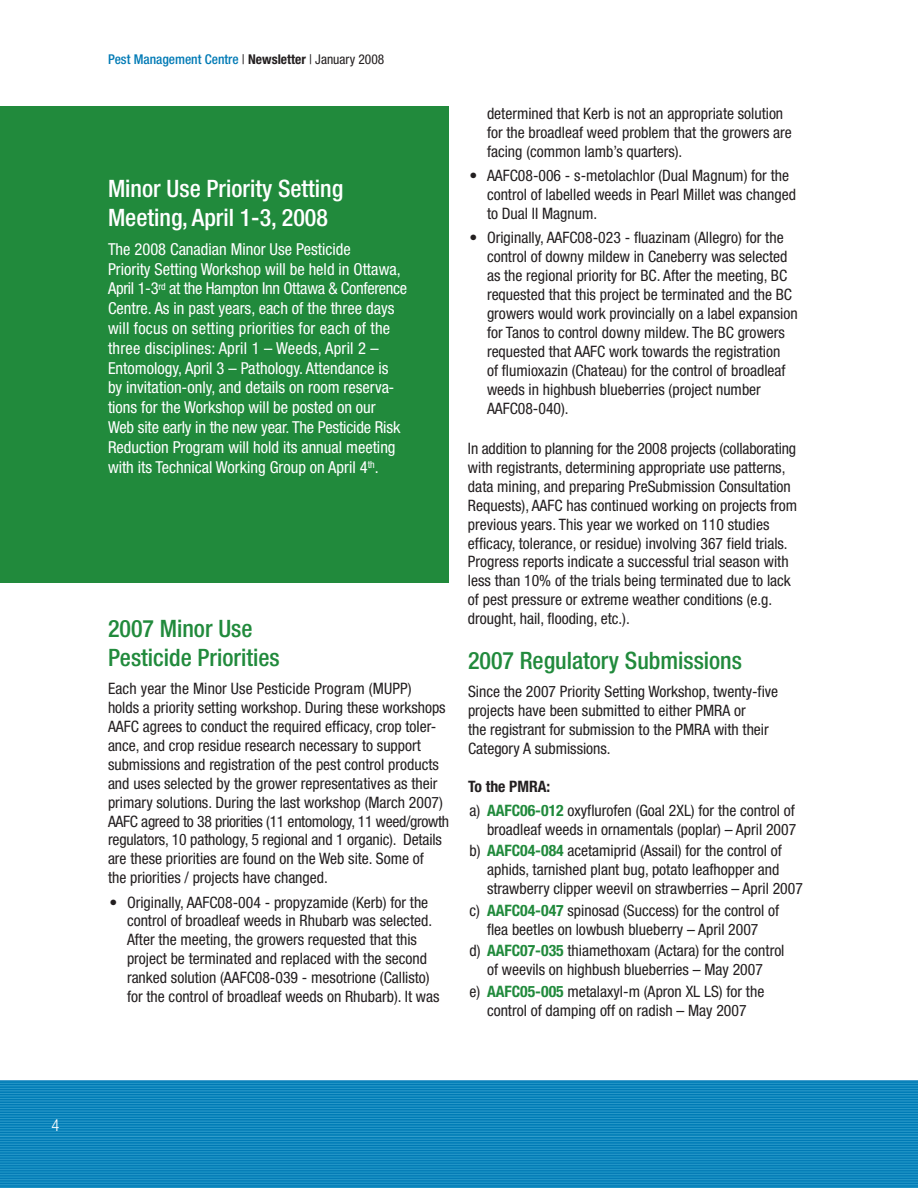
<style>
.page{position:relative;width:918px;height:1188px;background:#fff}
.page>*{position:absolute;margin:0;border:0;box-sizing:border-box;transform-origin:0 0}
.t1{font:500 condensed 24px/28.8px "Helvetica Neue";color:#218a3c}
.t2{font:500 condensed 24px/28.8px "Helvetica Neue";color:#fff}
.t3{font:condensed 16.5px/19.8px "Helvetica Neue";color:#fff}
.t4{font:300 condensed 16.5px "Helvetica Neue";color:#fff}
.t5{font:condensed 15.75px/18.9px "Helvetica Neue";color:#231f20}
.t6{font:500 condensed 13.5px "Helvetica Neue";color:#007ab5}
.s1{font-weight:400;color:#231f20}
.s2{font-weight:700;color:#231f20}
.s3{font-weight:700}
.s4{font-weight:700;color:#218a3c}
</style>
<div class="page">
<img style="left:0;top:1080px;width:918px;height:108px">
<div style="left:0;top:106px;width:449px;height:477px;background:#218a3c"></div>
<p class="t4" style="left:52px;top:1119px;width:9px">4</p>
<p class="t6" style="left:108px;top:54px;width:278px">Pest Management Centre <span class="s1">|</span> <span class="s2">Newsletter</span> <span class="s1">| January 2008</span></p>
<h1 class="t2" style="left:108px;top:176px;width:237px">Minor Use Priority Setting<br>Meeting, April 1-3, 2008</h1>
<p class="t3" style="left:108px;top:241px;width:301px">The 2008 Canadian Minor Use Pesticide<br>Priority Setting Workshop will be held in Ottawa, April 1-3<sup>rd</sup> at the Hampton Inn Ottawa &amp; Conference Centre. As in past years, each of the three days will focus on setting priorities for each of the three disciplines: April 1 – Weeds, April 2 – Entomology, April 3 – Pathology. Attendance is<br>by invitation-only, and details on room reserva&shy;tions for the Workshop will be posted on our<br>Web site early in the new year. The Pesticide Risk Reduction Program will hold its annual meeting with its Technical Working Group on April 4<sup>th</sup>.</p>
<h1 class="t1" style="left:108px;top:616px;width:173px">2007 Minor Use<br>Pesticide Priorities</h1>
<p class="t5" style="left:108px;top:681px;width:343px">Each year the Minor Use Pesticide Program (MUPP)<br>holds a priority setting workshop. During these workshops AAFC agrees to conduct the required efficacy, crop toler&shy;ance, and crop residue research necessary to support submissions and registration of the pest control products and uses selected by the grower representatives as their primary solutions. During the last workshop (March 2007)<br>AAFC agreed to 38 priorities (11 entomology, 11 weed/growth regulators, 10 pathology, 5 regional and 1 organic). Details are these priorities are found on the Web site. Some of<br>the priorities / projects have changed.</p>
<p class="t5" style="left:127px;top:894px;width:314px;text-indent:-18px">• Originally, AAFC08-004 - propyzamide (Kerb) for the control of broadleaf weeds in Rhubarb was selected.<br>After the meeting, the growers requested that this project be terminated and replaced with the second ranked solution (AAFC08-039 - mesotrione (Callisto) for the control of broadleaf weeds on Rhubarb). It was</p>
<p class="t5" style="left:487px;top:106px;width:306px">determined that Kerb is not an appropriate solution for the broadleaf weed problem that the growers are facing (common lamb’s quarters).</p>
<p class="t5" style="left:487px;top:168px;width:310px;text-indent:-18px">• AAFC08-006 - s-metolachlor (Dual Magnum) for the control of labelled weeds in Pearl Millet was changed to Dual II Magnum.</p>
<p class="t5" style="left:487px;top:230px;width:312px;text-indent:-18px">• Originally, AAFC08-023 - fluazinam (Allegro) for the control of downy mildew in Caneberry was selected as the regional priority for BC. After the meeting, BC requested that this project be terminated and the BC growers would work provincially on a label expansion for Tanos to control downy mildew. The BC growers requested that AAFC work towards the registration<br>of flumioxazin (Chateau) for the control of broadleaf weeds in highbush blueberries (project number AAFC08-040).</p>
<p class="t5" style="left:468px;top:440px;width:331px">In addition to planning for the 2008 projects (collaborating with registrants, determining appropriate use patterns, data mining, and preparing PreSubmission Consultation Requests), AAFC has continued working on projects from previous years. This year we worked on 110 studies efficacy, tolerance, or residue) involving 367 field trials.<br>Progress reports indicate a successful trial season with less than 10% of the trials being terminated due to lack of pest pressure or extreme weather conditions (e.g. drought, hail, flooding, etc.).</p>
<h1 class="t1" style="left:468px;top:648px;width:276px">2007 Regulatory Submissions</h1>
<p class="t5" style="left:468px;top:683px;width:312px">Since the 2007 Priority Setting Workshop, twenty-five projects have been submitted to either PMRA or<br>the registrant for submission to the PMRA with their Category A submissions.</p>
<p class="t5" style="left:468px;top:775px;width:328px;line-height:24.3px"><span class="s3">To the PMRA:<br></span>a) <span class="s4">AAFC06-012</span> oxyflurofen (Goal 2XL) for the control of</p>
<p class="t5" style="left:469px;top:820px;width:328px;line-height:21.6px;text-indent:18px">broadleaf weeds in ornamentals (poplar) – April 2007 b) <span class="s4">AAFC04-084</span> acetamiprid (Assail) for the control of</p>
<p class="t5" style="left:487px;top:862px;width:317px">aphids, tarnished plant bug, potato leafhopper and strawberry clipper weevil on strawberries – April 2007</p>
<p class="t5" style="left:469px;top:902px;width:311px;text-align:center">c) <span class="s4">AAFC04-047</span> spinosad (Success) for the control of flea beetles on lowbush blueberry – April 2007</p>
<p class="t5" style="left:469px;top:943px;width:317px;text-align:center">d) <span class="s4">AAFC07-035</span> thiamethoxam (Actara) for the control of weevils on highbush blueberries – May 2007</p>
<p class="t5" style="left:469px;top:983px;width:296px;text-align:center">e) <span class="s4">AAFC05-005</span> metalaxyl-m (Apron XL LS) for the control of damping off on radish – May 2007</p>
</div>
